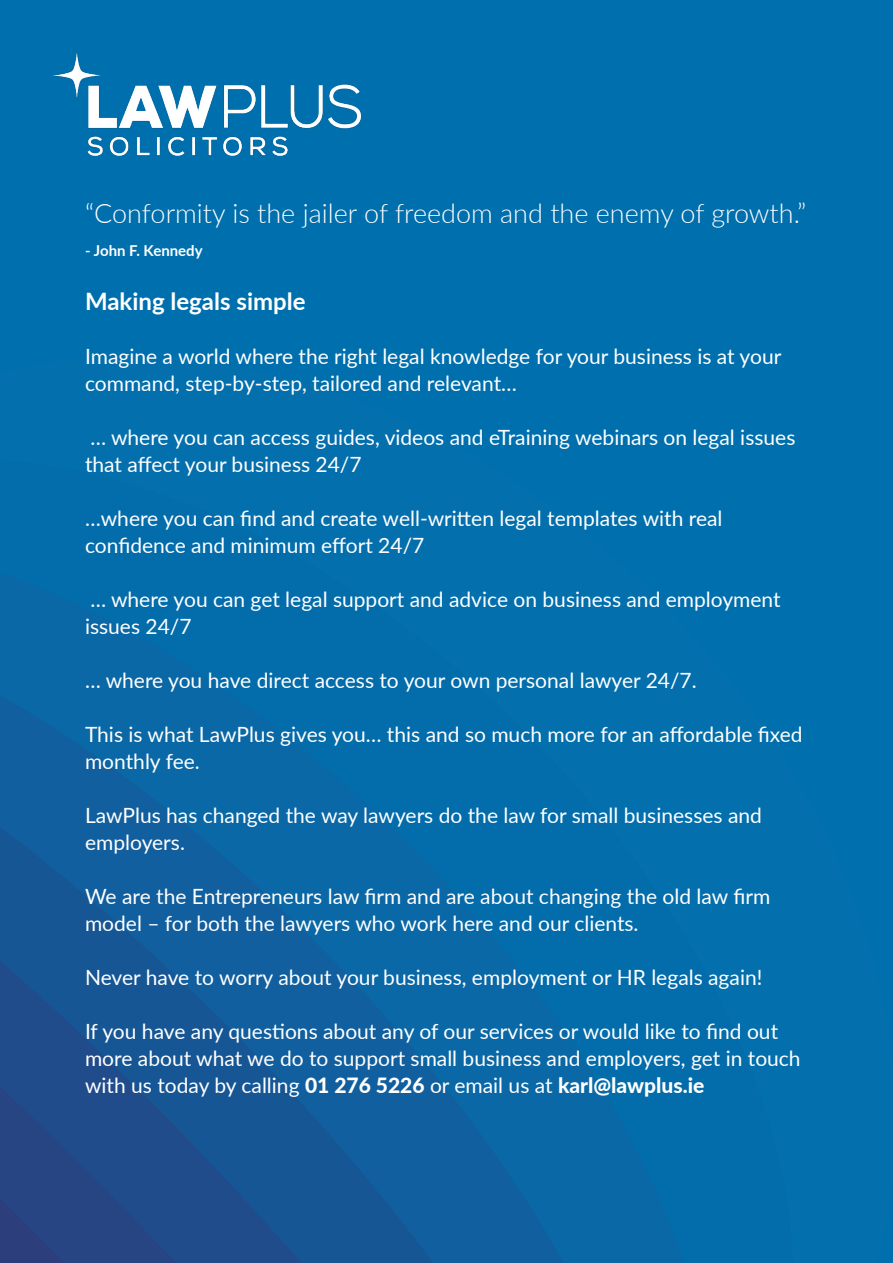
<style>
.page{position:relative;width:893px;height:1263px;background:#fff}
.page>*{position:absolute;margin:0;border:0;box-sizing:border-box;transform-origin:0 0}
.t1{font:300 27px "Lato";color:#fff}
.t2{font:700 24px "Lato";color:#fff}
.t3{font:21px/27px "Lato";color:#fff}
.t4{font:700 15px "Lato";color:#fff}
.s1{font-weight:800}
</style>
<div class="page">
<img style="left:0;top:0;width:893px;height:1263px">
<img style="left:52px;top:51px;width:308px;height:105px">
<p class="t1" style="left:85px;top:195px;width:723px">“Conformity is the jailer of freedom and the enemy of growth.”</p>
<p class="t4" style="left:85px;top:239px;width:119px">- John F. Kennedy</p>
<p class="t2" style="left:85px;top:284px;width:222px">Making legals simple</p>
<p class="t3" style="left:85px;top:342px;width:698px">Imagine a world where the right legal knowledge for your business is at your command, step-by-step, tailored and relevant…</p>
<p class="t3" style="left:85px;top:423px;width:712px">… where you can access guides, videos and eTraining webinars on legal issues that affect your business 24/7</p>
<p class="t3" style="left:85px;top:504px;width:639px">…where you can find and create well-written legal templates with real confidence and minimum effort 24/7</p>
<p class="t3" style="left:85px;top:585px;width:697px">… where you can get legal support and advice on business and employment issues 24/7</p>
<p class="t3" style="left:85px;top:666px;width:613px">… where you have direct access to your own personal lawyer 24/7.</p>
<p class="t3" style="left:85px;top:720px;width:719px">This is what LawPlus gives you… this and so much more for an affordable fixed monthly fee.</p>
<p class="t3" style="left:85px;top:801px;width:678px">LawPlus has changed the way lawyers do the law for small businesses and employers.</p>
<p class="t3" style="left:85px;top:882px;width:687px">We are the Entrepreneurs law firm and are about changing the old law firm model – for both the lawyers who work here and our clients.</p>
<p class="t3" style="left:85px;top:963px;width:679px">Never have to worry about your business, employment or HR legals again!</p>
<p class="t3" style="left:85px;top:1017px;width:717px">If you have any questions about any of our services or would like to find out more about what we do to support small business and employers, get in touch with us today by calling <span class="s1">01 276 5226</span> or email us at <span class="s1">karl@lawplus.ie</span></p>
</div>
